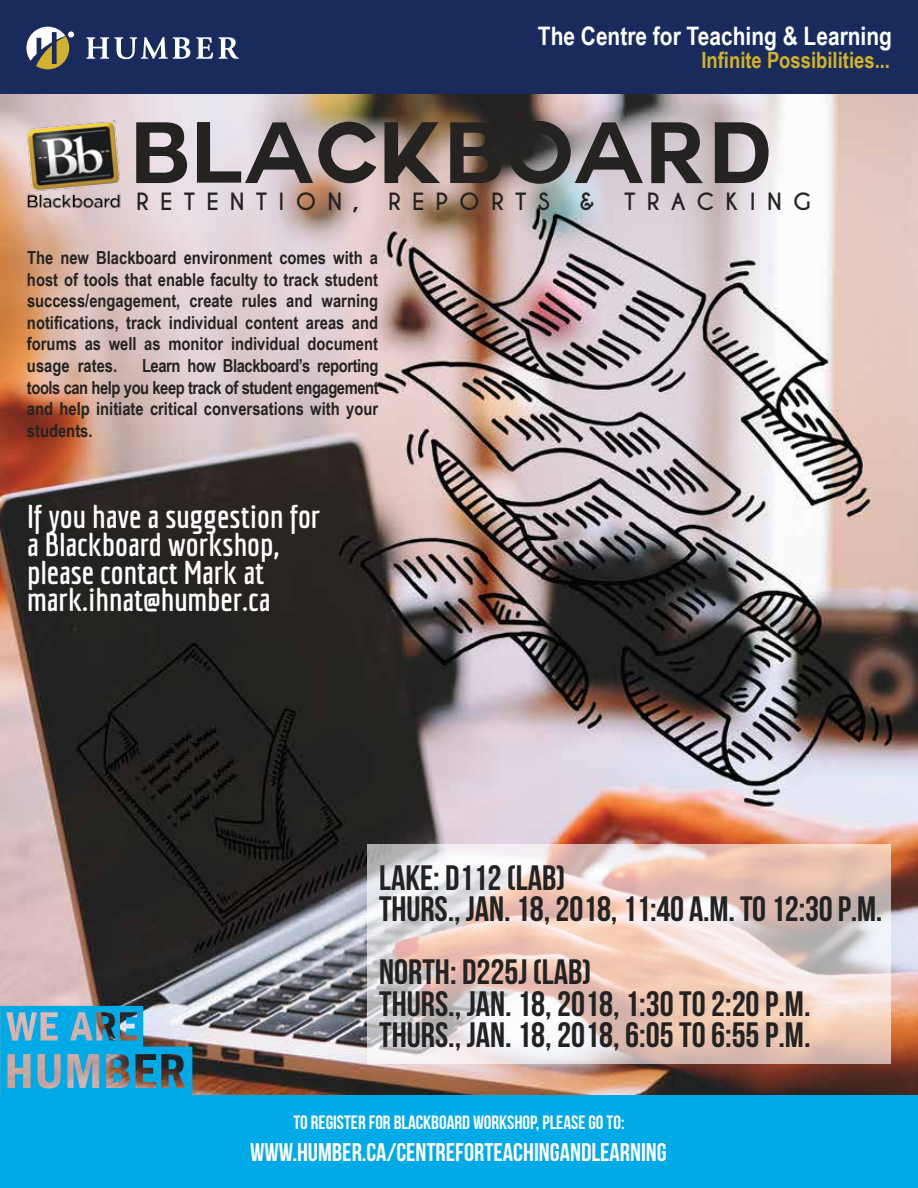
<style>
.page{position:relative;width:918px;height:1188px;background:#fff}
.page>*{position:absolute;margin:0;border:0;box-sizing:border-box;transform-origin:0 0}
.t1{font:35.25px/31.5px "Bebas Neue";color:#222}
.t2{font:700 32.25px/27.8px "Economica";color:#fff}
.t3{font:25.5px "Bebas Neue";color:#fff}
.t4{font:700 25.5px "Arial Narrow";color:#fff}
.t5{font:700 22.5px "Arial Narrow";color:#d2b22c}
.t6{font:700 22.35px "Caviar Dreams";letter-spacing:.5em;color:#242321}
.t7{font:19.2px "Bebas Neue";color:#fff}
.t8{font:700 18px/21.6px "Arial Narrow";color:#252320;text-align:justify}
</style>
<div class="page">
<img style="left:0;top:93px;width:918px;height:1002px">
<div style="left:0;top:0;width:918px;height:93px;background:#182b5c"></div>
<svg style="left:196px;top:37px;width:17px;height:22px"></svg>
<svg style="left:86px;top:37px;width:104px;height:22px"></svg>
<svg style="left:219px;top:37px;width:20px;height:22px"></svg>
<div style="left:68px;top:31px;width:6px;height:7px;background:#fff;border-radius:50%"></div>
<svg style="left:26px;top:27px;width:43px;height:42px"></svg>
<img style="left:0;top:1006px;width:192px;height:89px">
<div style="left:0;top:1095px;width:918px;height:93px;background:#00aae7"></div>
<svg style="left:136px;top:122px;width:51px;height:61px;background:#615c5d"></svg>
<svg style="left:197px;top:122px;width:179px;height:61px;background:#8e8688"></svg>
<svg style="left:385px;top:122px;width:55px;height:61px;background:#5e524a"></svg>
<svg style="left:450px;top:122px;width:51px;height:61px;background:#3d3530"></svg>
<svg style="left:508px;top:121px;width:135px;height:63px;background:#696567"></svg>
<svg style="left:651px;top:122px;width:52px;height:61px;background:#635e60"></svg>
<svg style="left:715px;top:122px;width:54px;height:61px;background:#6d6969"></svg>
<img style="left:24px;top:118px;width:101px;height:93px">
<svg style="left:368px;top:844px;width:523px;height:220px;background:#e7cfc7"></svg>
<h3 class="t4" style="left:538px;top:17px;width:356px">The Centre for Teaching &amp; Learning</h3>
<p class="t5" style="left:701px;top:43px;width:190px">Infinite Possibilities...</p>
<p class="t6" style="left:136px;top:188px;width:224px">RETENTION,</p>
<p class="t6" style="left:388px;top:188px;width:163px">REPORTS</p>
<p class="t6" style="left:580px;top:188px;width:16px">&amp;</p>
<p class="t6" style="left:624px;top:188px;width:189px">TRACKING</p>
<p class="t8" style="left:27px;top:246px;width:353px">The new Blackboard environment comes with a host of tools that enable faculty to track student success/engagement, create rules and warning notifications, track individual content areas and forums as well as monitor individual document usage rates.</p>
<p class="t8" style="left:27px;top:354px;width:353px;text-indent:115px">Learn how Blackboard’s reporting tools can help you keep track of student engagement and help initiate critical conversations with your students.</p>
<h2 class="t2" style="left:27px;top:502px;width:295px">If you have a suggestion for a Blackboard workshop, please contact Mark at mark.ihnat@humber.ca</h2>
<h1 class="t1" style="left:379px;top:861px;width:505px">LAKE: D112 (LAB)<br>THURS., JAN. 18, 2018, 11:40 A.M. TO 12:30 P.M.</h1>
<h1 class="t1" style="left:379px;top:956px;width:433px">NORTH: D225J (LAB)<br>THURS., JAN. 18, 2018, 1:30 TO 2:20 P.M.<br>THURS., JAN. 18, 2018, 6:05 TO 6:55 P.M.</h1>
<p class="t7" style="left:293px;top:1112px;width:333px">TO REGISTER FOR BLACKBOARD WORKSHOP, PLEASE GO TO:</p>
<h3 class="t3" style="left:250px;top:1138px;width:418px">WWW.HUMBER.CA/CENTREFORTEACHINGANDLEARNING</h3>
</div>
